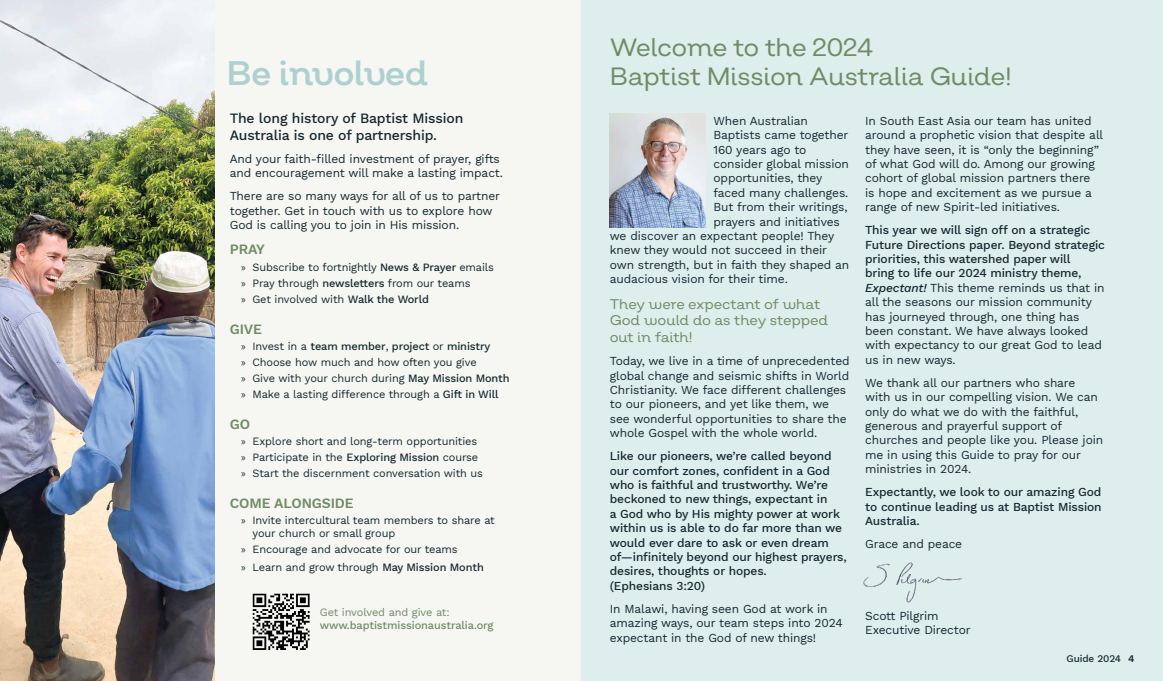
<style>
.page{position:relative;width:1163px;height:681px;background:#fff}
.page>*{position:absolute;margin:0;border:0;box-sizing:border-box;transform-origin:0 0}
.t1{font:34px "Salvatore Roman";letter-spacing:-.025em;color:#aed1d0}
.t2{font:25px/29px "Salvatore Roman";letter-spacing:-.02em;color:#708c66}
.t3{font:500 14px/16.8px "Work Sans";letter-spacing:-.01em;color:#14292e}
.t4{font:14px/16.8px "Salvatore Roman";letter-spacing:-.015em;color:#708c66}
.t5{font:600 14px "Work Sans";letter-spacing:-.01em;color:#708c66}
.t6{font:12px/14.4px "Work Sans";letter-spacing:-.01em;color:#14292e}
.t7{font:500 12px/14.4px "Work Sans";letter-spacing:-.01em;color:#14292e}
.t8{font:11px/16px "Work Sans";letter-spacing:-.01em;color:#14292e}
.t9{font:500 11px "Work Sans";letter-spacing:-.01em;color:#708c66}
.t10{font:11px "Work Sans";letter-spacing:-.01em;color:#708c66}
.t11{font:500 10px "Work Sans";letter-spacing:-.01em;color:#14292e}
.s1{font-family:"Myriad Pro"}
.s2{font-weight:500}
.s3{font-weight:500;font-style:italic}
.s4{font-weight:600}
</style>
<div class="page">
<div style="left:0;top:0;width:1162px;height:680px;background:#f6f6f3"></div>
<img style="left:0;top:0;width:214px;height:680px">
<img style="left:252px;top:593px;width:58px;height:57px">
<div style="left:581px;top:0;width:581px;height:680px;background:#deeeed"></div>
<img style="left:609px;top:113px;width:96px;height:114px">
<img style="left:863px;top:562px;width:98px;height:41px">
<h1 class="t1" style="left:227px;top:51px;width:203px">Be involved</h1>
<p class="t3" style="left:230px;top:109px;width:235px">The long history of Baptist Mission<br>Australia is one of partnership.</p>
<p class="t6" style="left:230px;top:151px;width:275px">And your faith-filled investment of prayer, gifts and encouragement will make a lasting impact.</p>
<p class="t6" style="left:230px;top:188px;width:272px">There are so many ways for all of us to partner together. Get in touch with us to explore how<br>God is calling you to join in His mission.</p>
<p class="t5" style="left:230px;top:239px;width:37px">PRAY</p>
<p class="t8" style="left:241px;top:258px;width:254px"><span class="s1">»</span> Subscribe to fortnightly <span class="s2">News &amp; Prayer</span> emails <span class="s1">»</span> Pray through <span class="s2">newsletters</span> from our teams<br><span class="s1">»</span> Get involved with <span class="s2">Walk the World</span></p>
<p class="t5" style="left:230px;top:318px;width:34px">GIVE</p>
<p class="t8" style="left:241px;top:337px;width:270px"><span class="s1">»</span> Invest in a <span class="s2">team member</span>, <span class="s2">project</span> or <span class="s2">ministry<br></span><span class="s1">»</span> Choose how much and how often you give<br><span class="s1">»</span> Give with your church during <span class="s2">May Mission Month </span><span class="s1">»</span> Make a lasting difference through a <span class="s2">Gift in Will</span></p>
<p class="t5" style="left:230px;top:413px;width:22px">GO</p>
<p class="t8" style="left:241px;top:432px;width:243px"><span class="s1">»</span> Explore short and long-term opportunities <span class="s1">»</span> Participate in the <span class="s2">Exploring Mission</span> course <span class="s1">»</span> Start the discernment conversation with us</p>
<p class="t5" style="left:230px;top:492px;width:125px">COME ALONGSIDE</p>
<p class="t8" style="left:252px;top:513px;width:244px;line-height:13.2px;text-indent:-11px"><span class="s1">»</span> Invite intercultural team members to share at your church or small group</p>
<p class="t8" style="left:241px;top:540px;width:244px;line-height:17.2px"><span class="s1">»</span> Encourage and advocate for our teams<br><span class="s1">»</span> Learn and grow through <span class="s2">May Mission Month</span></p>
<p class="t10" style="left:320px;top:603px;width:131px">Get involved and give at:</p>
<p class="t9" style="left:320px;top:616px;width:175px">www.baptistmissionaustralia.org</p>
<h2 class="t2" style="left:609px;top:33px;width:403px">Welcome to the 2024<br>Baptist Mission Australia Guide!</h2>
<p class="t6" style="left:713px;top:113px;width:96px">When Australian</p>
<p class="t6" style="left:713px;top:127px;width:136px">Baptists came together</p>
<p class="t6" style="left:713px;top:142px;width:94px">160 years ago to</p>
<p class="t6" style="left:713px;top:156px;width:137px">consider global mission</p>
<p class="t6" style="left:713px;top:170px;width:110px">opportunities, they</p>
<p class="t6" style="left:713px;top:185px;width:136px">faced many challenges.</p>
<p class="t6" style="left:713px;top:199px;width:135px">But from their writings,</p>
<p class="t6" style="left:713px;top:214px;width:128px">prayers and initiatives</p>
<p class="t6" style="left:609px;top:228px;width:226px">we discover an expectant people! They</p>
<p class="t6" style="left:609px;top:242px;width:219px">knew they would not succeed in their</p>
<p class="t6" style="left:609px;top:257px;width:241px">own strength, but in faith they shaped an</p>
<p class="t6" style="left:609px;top:271px;width:179px">audacious vision for their time.</p>
<p class="t4" style="left:609px;top:295px;width:220px">They were expectant of what<br>God would do as they stepped out in faith!</p>
<p class="t6" style="left:609px;top:353px;width:241px">Today, we live in a time of unprecedented global change and seismic shifts in World Christianity. We face different challenges to our pioneers, and yet like them, we see wonderful opportunities to share the whole Gospel with the whole world.</p>
<p class="t7" style="left:609px;top:448px;width:238px">Like our pioneers, we’re called beyond our comfort zones, confident in a God who is faithful and trustworthy. We’re beckoned to new things, expectant in<br>a God who by His mighty power at work within us is able to do far more than we would ever dare to ask or even dream of—infinitely beyond our highest prayers, desires, thoughts or hopes.<br>(Ephesians 3:20)</p>
<p class="t6" style="left:609px;top:600px;width:234px">In Malawi, having seen God at work in amazing ways, our team steps into 2024 expectant in the God of new things!</p>
<p class="t6" style="left:865px;top:113px;width:239px">In South East Asia our team has united around a prophetic vision that despite all they have seen, it is “only the beginning” of what God will do. Among our growing cohort of global mission partners there<br>is hope and excitement as we pursue a range of new Spirit-led initiatives.</p>
<p class="t6" style="left:865px;top:222px;width:241px"><span class="s2">This year we will sign off on a strategic Future Directions paper. Beyond strategic priorities, this watershed paper will<br>bring to life our 2024 ministry theme, </span><span class="s3">Expectant!</span> This theme reminds us that in all the seasons our mission community has journeyed through, one thing has been constant. We have always looked with expectancy to our great God to lead us in new ways.</p>
<p class="t6" style="left:865px;top:375px;width:239px">We thank all our partners who share with us in our compelling vision. We can only do what we do with the faithful, generous and prayerful support of churches and people like you. Please join me in using this Guide to pray for our ministries in 2024.</p>
<p class="t7" style="left:865px;top:484px;width:238px;text-align:justify">Expectantly, we look to our amazing God to continue leading us at Baptist Mission Australia.</p>
<p class="t6" style="left:865px;top:536px;width:98px">Grace and peace</p>
<p class="t6" style="left:865px;top:608px;width:107px">Scott Pilgrim<br>Executive Director</p>
<p class="t11" style="left:1066px;top:650px;width:70px">Guide 2024 <span class="s4">4</span></p>
</div>
